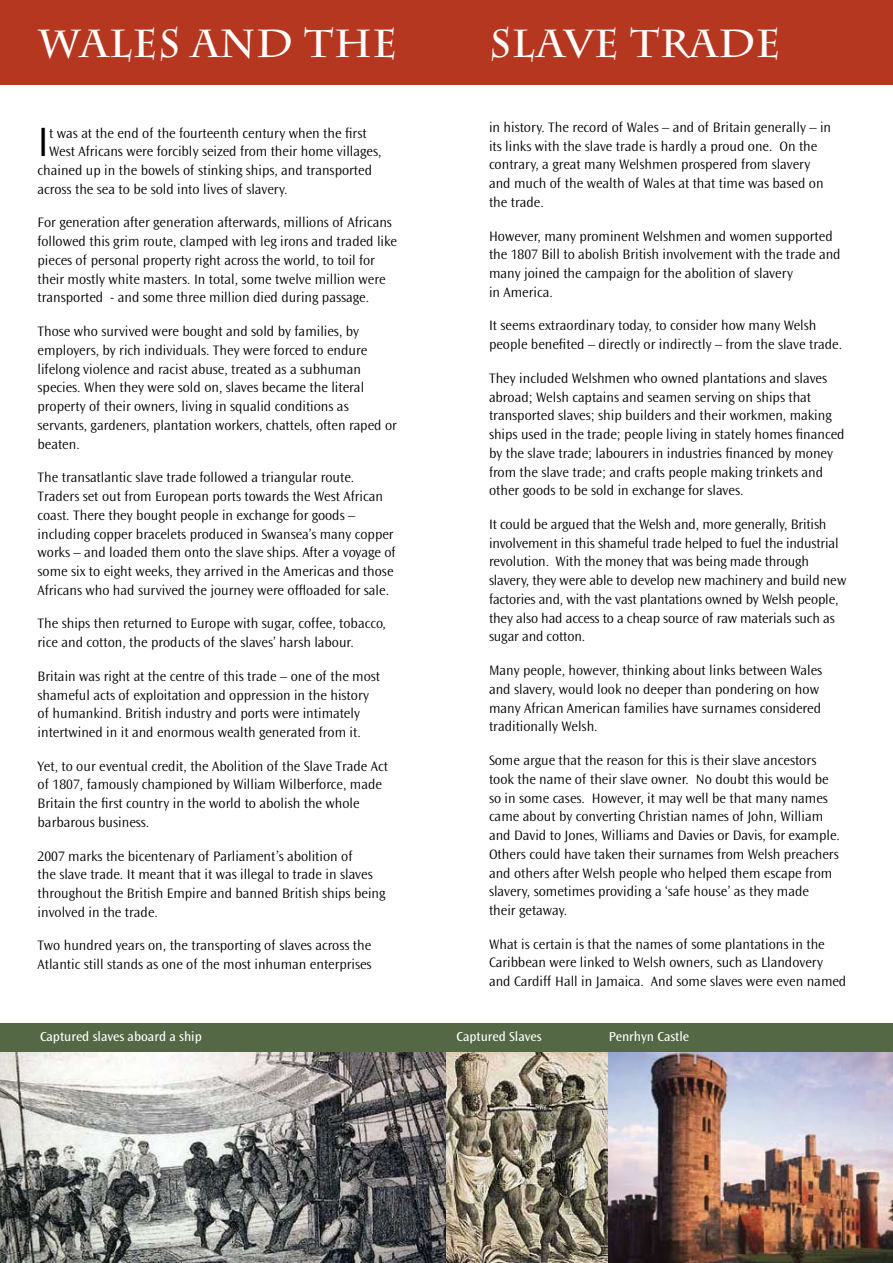
<style>
.page{position:relative;width:893px;height:1263px;background:#fff}
.page>*{position:absolute;margin:0;border:0;box-sizing:border-box;transform-origin:0 0}
.t1{font:300 42.6px "Ocean Sans Std";color:#000}
.t2{font:700 39px "Charlemagne Std";letter-spacing:.02em;color:#fff}
.t3{font:300 14.25px/18.8px "Ocean Sans Std";color:#000}
.t4{font:13.5px "Ocean Sans Std";color:#fff}
</style>
<div class="page">
<div style="left:0;top:0;width:446px;height:85px;background:#b63720"></div>
<img style="left:0;top:1052px;width:446px;height:211px">
<div style="left:0;top:1023px;width:446px;height:29px;background:#546845"></div>
<img style="left:446px;top:1051px;width:162px;height:212px">
<div style="left:446px;top:0;width:447px;height:85px;background:#b63720"></div>
<img style="left:608px;top:1051px;width:285px;height:212px">
<div style="left:446px;top:1023px;width:447px;height:28px;background:#546845"></div>
<h2 class="t2" style="left:39px;top:21px;width:360px">WALES AND THE</h2>
<h2 class="t2" style="left:490px;top:21px;width:292px">SLAVE TRADE</h2>
<h1 class="t1" style="left:38px;top:119px;width:13px">I</h1>
<p class="t3" style="left:49px;top:124px;width:319px">t was at the end of the fourteenth century when the first</p>
<p class="t3" style="left:49px;top:142px;width:334px">West Africans were forcibly seized from their home villages,</p>
<p class="t3" style="left:38px;top:161px;width:336px">chained up in the bowels of stinking ships, and transported</p>
<p class="t3" style="left:38px;top:180px;width:252px">across the sea to be sold into lives of slavery.</p>
<p class="t3" style="left:38px;top:214px;width:361px">For generation after generation afterwards, millions of Africans followed this grim route, clamped with leg irons and traded like pieces of personal property right across the world, to toil for their mostly white masters. In total, some twelve million were transported - and some three million died during passage.</p>
<p class="t3" style="left:38px;top:322px;width:361px">Those who survived were bought and sold by families, by employers, by rich individuals. They were forced to endure lifelong violence and racist abuse, treated as a subhuman species. When they were sold on, slaves became the literal property of their owners, living in squalid conditions as servants, gardeners, plantation workers, chattels, often raped or beaten.</p>
<p class="t3" style="left:38px;top:468px;width:359px">The transatlantic slave trade followed a triangular route.<br>Traders set out from European ports towards the West African coast. There they bought people in exchange for goods – including copper bracelets produced in Swansea’s many copper works – and loaded them onto the slave ships. After a voyage of some six to eight weeks, they arrived in the Americas and those Africans who had survived the journey were offloaded for sale.</p>
<p class="t3" style="left:38px;top:614px;width:350px">The ships then returned to Europe with sugar, coffee, tobacco, rice and cotton, the products of the slaves’ harsh labour.</p>
<p class="t3" style="left:38px;top:667px;width:344px">Britain was right at the centre of this trade – one of the most shameful acts of exploitation and oppression in the history of humankind. British industry and ports were intimately intertwined in it and enormous wealth generated from it.</p>
<p class="t3" style="left:38px;top:757px;width:352px">Yet, to our eventual credit, the Abolition of the Slave Trade Act of 1807, famously championed by William Wilberforce, made Britain the first country in the world to abolish the whole barbarous business.</p>
<p class="t3" style="left:38px;top:847px;width:349px">2007 marks the bicentenary of Parliament’s abolition of<br>the slave trade. It meant that it was illegal to trade in slaves throughout the British Empire and banned British ships being involved in the trade.</p>
<p class="t3" style="left:38px;top:936px;width:336px">Two hundred years on, the transporting of slaves across the<br>Atlantic still stands as one of the most inhuman enterprises</p>
<p class="t3" style="left:489px;top:118px;width:344px">in history. The record of Wales – and of Britain generally – in its links with the slave trade is hardly a proud one. On the contrary, a great many Welshmen prospered from slavery and much of the wealth of Wales at that time was based on the trade.</p>
<p class="t3" style="left:489px;top:227px;width:353px">However, many prominent Welshmen and women supported the 1807 Bill to abolish British involvement with the trade and many joined the campaign for the abolition of slavery<br>in America.</p>
<p class="t3" style="left:489px;top:317px;width:355px">It seems extraordinary today, to consider how many Welsh people benefited – directly or indirectly – from the slave trade.</p>
<p class="t3" style="left:489px;top:369px;width:357px">They included Welshmen who owned plantations and slaves abroad; Welsh captains and seamen serving on ships that transported slaves; ship builders and their workmen, making ships used in the trade; people living in stately homes financed by the slave trade; labourers in industries financed by money from the slave trade; and crafts people making trinkets and other goods to be sold in exchange for slaves.</p>
<p class="t3" style="left:489px;top:515px;width:359px">It could be argued that the Welsh and, more generally, British involvement in this shameful trade helped to fuel the industrial revolution. With the money that was being made through slavery, they were able to develop new machinery and build new factories and, with the vast plantations owned by Welsh people, they also had access to a cheap source of raw materials such as sugar and cotton.</p>
<p class="t3" style="left:489px;top:661px;width:335px">Many people, however, thinking about links between Wales and slavery, would look no deeper than pondering on how many African American families have surnames considered traditionally Welsh.</p>
<p class="t3" style="left:489px;top:751px;width:352px">Some argue that the reason for this is their slave ancestors took the name of their slave owner. No doubt this would be so in some cases. However, it may well be that many names came about by converting Christian names of John, William and David to Jones, Williams and Davies or Davis, for example.<br>Others could have taken their surnames from Welsh preachers and others after Welsh people who helped them escape from slavery, sometimes providing a ‘safe house’ as they made<br>their getaway.</p>
<p class="t3" style="left:489px;top:935px;width:359px">What is certain is that the names of some plantations in the<br>Caribbean were linked to Welsh owners, such as Llandovery and Cardiff Hall in Jamaica. And some slaves were even named</p>
<p class="t4" style="left:40px;top:1029px;width:163px">Captured slaves aboard a ship</p>
<p class="t4" style="left:457px;top:1029px;width:87px">Captured Slaves</p>
<p class="t4" style="left:609px;top:1029px;width:82px">Penrhyn Castle</p>
</div>
